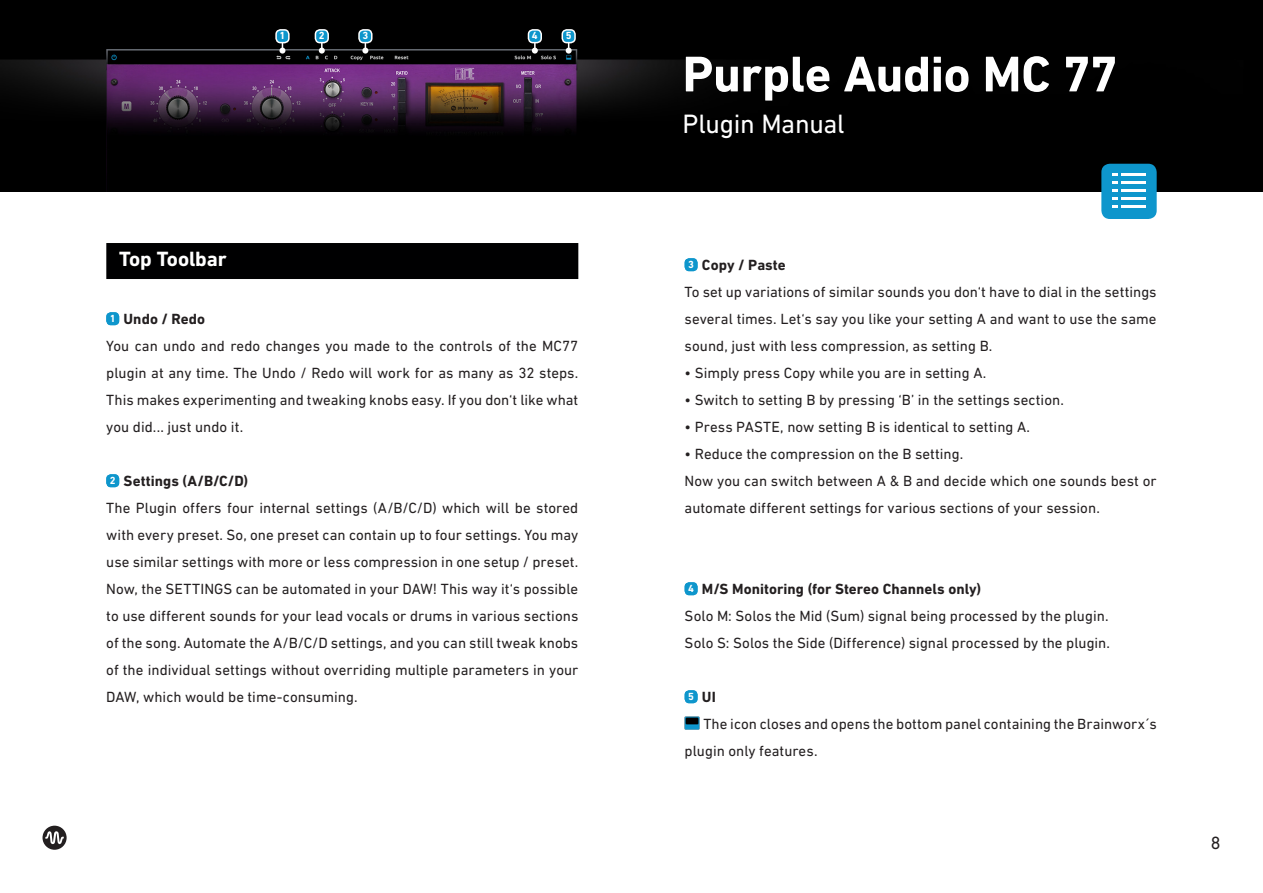
<style>
.page{position:relative;width:1263px;height:893px;background:#fff}
.page>*{position:absolute;margin:0;border:0;box-sizing:border-box;transform-origin:0 0}
.Headline_Cover{font:700 51px "DIN Next LT Pro";letter-spacing:-.01em;color:#fff}
.Subheadline_Cover{font:27px "DIN Next LT Pro";letter-spacing:-.015em;color:#fff}
.Text_Headlines_BG_Sc{font:700 21px "DIN Next LT Pro";letter-spacing:-.005em;color:#fff}
.t1{font:18px "DIN Next LT Pro";color:#231f20}
.Text{font:15px/27px "DIN Next LT Pro";letter-spacing:.005em;color:#231f20;text-align:justify}
.Text_Bold{font:700 15px "DIN Next LT Pro";letter-spacing:.005em;color:#231f20}
.Text_Bubbles{font:700 10.5px "DIN Next LT Pro";color:#fff}
</style>
<div class="page">
<svg style="left:43px;top:826px;width:24px;height:24px"></svg>
<img style="left:0;top:0;width:1263px;height:192px">
<div style="left:106px;top:243px;width:472px;height:36px;background:#000001"></div>
<div style="left:106px;top:312px;width:13px;height:13px;background:#0e96cc;border-radius:4px"></div>
<div style="left:106px;top:474px;width:13px;height:13px;background:#0e96cc;border-radius:4px"></div>
<div style="left:685px;top:258px;width:13px;height:13px;background:#0e96cc;border-radius:4px"></div>
<div style="left:685px;top:582px;width:13px;height:13px;background:#0e96cc;border-radius:4px"></div>
<div style="left:685px;top:690px;width:13px;height:13px;background:#0e96cc;border-radius:4px"></div>
<img style="left:685px;top:716px;width:14px;height:13px">
<div style="left:1101px;top:164px;width:56px;height:55px;background:#0e96cc;border-radius:9px"></div>
<hr style="left:1121px;top:173px;width:25px;height:3px;background:#fff">
<hr style="left:1121px;top:205px;width:25px;height:2px;background:#fff">
<hr style="left:1121px;top:189px;width:25px;height:3px;background:#fff">
<hr style="left:1121px;top:181px;width:25px;height:3px;background:#fff">
<hr style="left:1121px;top:197px;width:25px;height:3px;background:#fff">
<svg style="left:1112px;top:173px;width:5px;height:34px"></svg>
<svg style="left:279px;top:43px;width:6px;height:11px"></svg>
<div style="left:276px;top:30px;width:13px;height:13px;background:#0e96cc;border-radius:4px"></div>
<div style="left:275px;top:29px;width:15px;height:14px;border:2px solid #fff;border-radius:4px"></div>
<svg style="left:319px;top:43px;width:6px;height:11px"></svg>
<div style="left:315px;top:30px;width:13px;height:13px;background:#0e96cc;border-radius:4px"></div>
<div style="left:315px;top:29px;width:14px;height:14px;border:2px solid #fff;border-radius:4px"></div>
<svg style="left:362px;top:43px;width:6px;height:11px"></svg>
<div style="left:359px;top:30px;width:13px;height:13px;background:#0e96cc;border-radius:4px"></div>
<div style="left:358px;top:29px;width:14px;height:14px;border:2px solid #fff;border-radius:4px"></div>
<svg style="left:532px;top:43px;width:6px;height:11px"></svg>
<div style="left:528px;top:30px;width:13px;height:13px;background:#0e96cc;border-radius:4px"></div>
<div style="left:528px;top:29px;width:14px;height:14px;border:2px solid #fff;border-radius:4px"></div>
<svg style="left:566px;top:43px;width:6px;height:11px"></svg>
<div style="left:562px;top:30px;width:13px;height:13px;background:#0e96cc;border-radius:4px"></div>
<div style="left:561px;top:29px;width:15px;height:14px;border:2px solid #fff;border-radius:4px"></div>
<p class="Text_Bubbles" style="left:280px;top:30px;width:7px">1</p>
<p class="Text_Bubbles" style="left:319px;top:30px;width:7px">2</p>
<p class="Text_Bubbles" style="left:362px;top:30px;width:7px">3</p>
<p class="Text_Bubbles" style="left:532px;top:30px;width:7px">4</p>
<p class="Text_Bubbles" style="left:566px;top:30px;width:7px">5</p>
<p class="Text_Headlines_BG_Sc" style="left:119px;top:247px;width:109px">Top Toolbar</p>
<p class="Text_Bubbles" style="left:110px;top:312px;width:7px">1</p>
<p class="Text_Bold" style="left:124px;top:310px;width:83px">Undo / Redo</p>
<p class="Text" style="left:106px;top:332px;width:473px">You can undo and redo changes you made to the controls of the MC77 plugin at any time. The Undo / Redo will work for as many as 32 steps.<br>This makes experimenting and tweaking knobs easy. If you don‘t like what you did... just undo it.</p>
<p class="Text_Bubbles" style="left:110px;top:474px;width:7px">2</p>
<p class="Text_Bold" style="left:124px;top:472px;width:126px">Settings (A/B/C/D)</p>
<p class="Text" style="left:106px;top:494px;width:474px">The Plugin offers four internal settings (A/B/C/D) which will be stored with every preset. So, one preset can contain up to four settings. You may use similar settings with more or less compression in one setup / preset.<br>Now, the SETTINGS can be automated in your DAW! This way it‘s possible to use different sounds for your lead vocals or drums in various sections of the song. Automate the A/B/C/D settings, and you can still tweak knobs of the individual settings without overriding multiple parameters in your DAW, which would be time-consuming.</p>
<p class="Headline_Cover" style="left:682px;top:44px;width:437px">Purple Audio MC 77</p>
<p class="Subheadline_Cover" style="left:682px;top:109px;width:164px">Plugin Manual</p>
<p class="Text_Bubbles" style="left:688px;top:258px;width:7px">3</p>
<p class="Text_Bold" style="left:702px;top:256px;width:85px">Copy / Paste</p>
<p class="Text" style="left:685px;top:278px;width:473px">To set up variations of similar sounds you don‘t have to dial in the settings several times. Let‘s say you like your setting A and want to use the same sound, just with less compression, as setting B.</p>
<p class="Text" style="left:685px;top:359px;width:303px">• Simply press Copy while you are in setting A.</p>
<p class="Text" style="left:685px;top:386px;width:381px">• Switch to setting B by pressing ‘B’ in the settings section.</p>
<p class="Text" style="left:685px;top:413px;width:347px">• Press PASTE, now setting B is identical to setting A.</p>
<p class="Text" style="left:685px;top:440px;width:280px">• Reduce the compression on the B setting.</p>
<p class="Text" style="left:685px;top:467px;width:474px">Now you can switch between A &amp; B and decide which one sounds best or automate different settings for various sections of your session.</p>
<p class="Text_Bubbles" style="left:688px;top:582px;width:7px">4</p>
<p class="Text_Bold" style="left:702px;top:580px;width:281px">M/S Monitoring (for Stereo Channels only)</p>
<p class="Text" style="left:685px;top:602px;width:425px">Solo M: Solos the Mid (Sum) signal being processed by the plugin.</p>
<p class="Text" style="left:685px;top:629px;width:427px">Solo S: Solos the Side (Difference) signal processed by the plugin.</p>
<p class="Text_Bubbles" style="left:688px;top:690px;width:7px">5</p>
<p class="Text_Bold" style="left:702px;top:688px;width:15px">UI</p>
<p class="Text" style="left:685px;top:710px;width:474px;text-indent:19px">The icon closes and opens the bottom panel containing the Brainworx´s plugin only features.</p>
<p class="t1" style="left:1211px;top:833px;width:11px">8</p>
</div>
